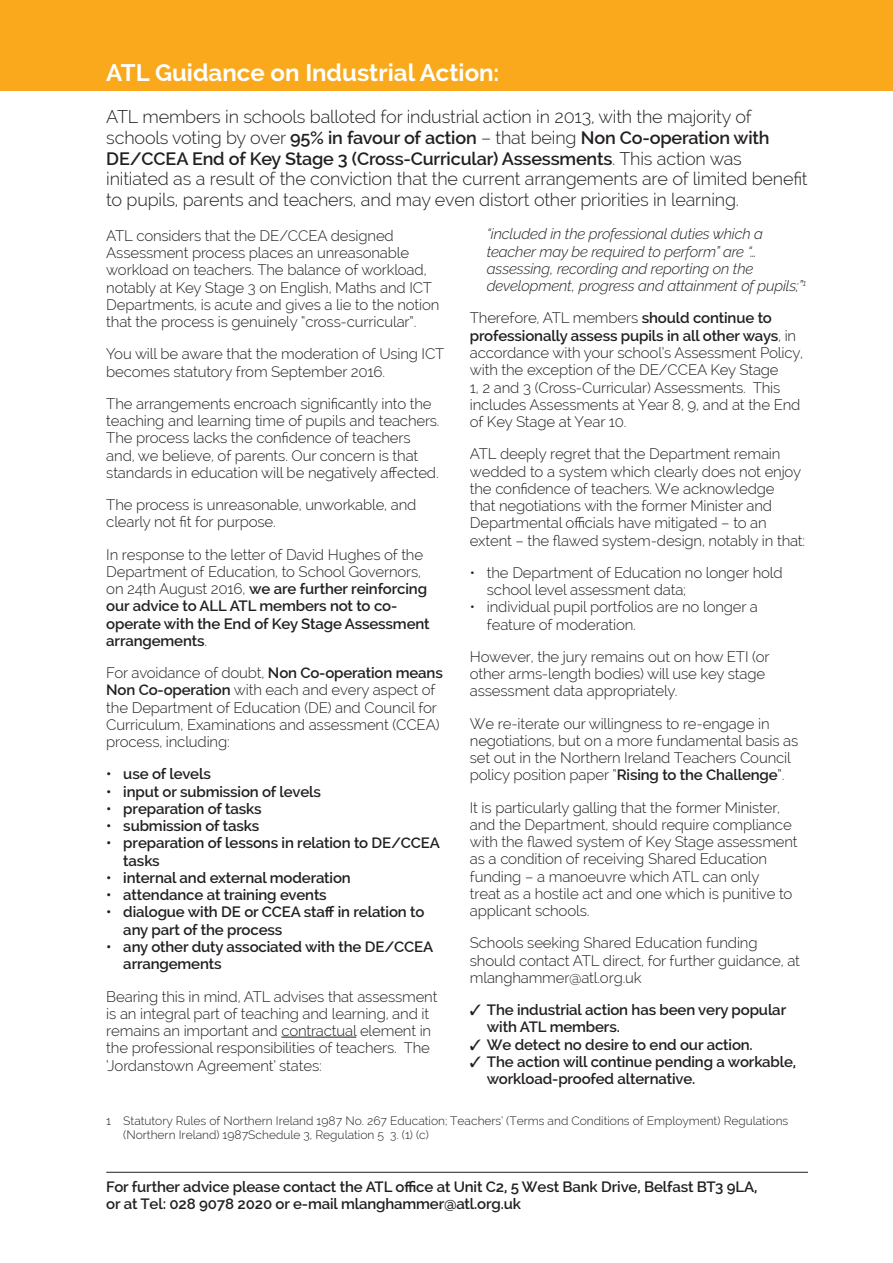
<style>
.page{position:relative;width:893px;height:1263px;background:#fff}
.page>*{position:absolute;margin:0;border:0;box-sizing:border-box;transform-origin:0 0}
.t1{font:700 24px "Raleway";color:#fff}
.t2{font:300 18px/20.7px "Raleway";letter-spacing:-.01em;color:#231f20}
.t3{font:300 15px/17.2px "Raleway";letter-spacing:-.01em;color:#231f20}
.t4{font:600 15px/17.2px "Raleway";letter-spacing:-.01em;color:#231f20}
.t5{font:italic 300 15px/17.2px "Raleway";letter-spacing:-.01em;color:#231f20}
.t6{font:300 12px/13.8px "Raleway";color:#231f20}
.s1{font-weight:600}
.s2{font-weight:300}
</style>
<div class="page">
<hr style="left:281px;top:1037px;width:75px;height:1px;background:#231f20">
<hr style="left:106px;top:1172px;width:702px;height:1px;background:#231f20">
<div style="left:0;top:0;width:893px;height:91px;background:#f9a91b"></div>
<h1 class="t1" style="left:106px;top:59px;width:395px">ATL Guidance on Industrial Action:</h1>
<p class="t2" style="left:106px;top:106px;width:703px">ATL members in schools balloted for industrial action in 2013, with the majority of schools voting by over <span class="s1">95% in favour of action</span> – that being <span class="s1">Non Co-operation with DE/CCEA End of Key Stage 3 (Cross-Curricular) Assessments</span>. This action was initiated as a result of the conviction that the current arrangements are of limited benefit to pupils, parents and teachers, and may even distort other priorities in learning.</p>
<p class="t3" style="left:106px;top:227px;width:335px">ATL considers that the DE/CCEA designed Assessment process places an unreasonable workload on teachers. The balance of workload, notably at Key Stage 3 on English, Maths and ICT Departments, is acute and gives a lie to the notion that the process is genuinely “cross-curricular”.</p>
<p class="t3" style="left:106px;top:345px;width:340px">You will be aware that the moderation of Using ICT becomes statutory from September 2016.</p>
<p class="t3" style="left:106px;top:395px;width:335px">The arrangements encroach significantly into the teaching and learning time of pupils and teachers.<br>The process lacks the confidence of teachers and, we believe, of parents. Our concern is that standards in education will be negatively affected.</p>
<p class="t3" style="left:106px;top:496px;width:312px">The process is unreasonable, unworkable, and clearly not fit for purpose.</p>
<p class="t4" style="left:106px;top:546px;width:325px"><span class="s2">In response to the letter of David Hughes of the Department of Education, to School Governors, on 24th August 2016,</span> we are further reinforcing our advice to ALL ATL members not to co&shy;operate with the End of Key Stage Assessment arrangements<span class="s2">.</span></p>
<p class="t3" style="left:106px;top:664px;width:338px">For avoidance of doubt, <span class="s1">Non Co-operation means Non Co-operation</span> with each and every aspect of the Department of Education (DE) and Council for Curriculum, Examinations and assessment (CCEA) process, including:</p>
<p class="t4" style="left:106px;top:765px;width:106px">• use of levels</p>
<p class="t4" style="left:106px;top:783px;width:216px">• input or submission of levels</p>
<p class="t4" style="left:106px;top:800px;width:157px">• preparation of tasks</p>
<p class="t4" style="left:106px;top:817px;width:154px">• submission of tasks</p>
<p class="t4" style="left:123px;top:834px;width:318px;text-indent:-17px">• preparation of lessons in relation to DE/CCEA tasks</p>
<p class="t4" style="left:106px;top:869px;width:246px">• internal and external moderation</p>
<p class="t4" style="left:106px;top:886px;width:222px">• attendance at training events</p>
<p class="t4" style="left:123px;top:903px;width:303px;text-indent:-17px">• dialogue with DE or CCEA staff in relation to any part of the process</p>
<p class="t4" style="left:123px;top:938px;width:312px;text-indent:-17px">• any other duty associated with the DE/CCEA arrangements</p>
<p class="t3" style="left:106px;top:987px;width:333px">Bearing this in mind, ATL advises that assessment is an integral part of teaching and learning, and it remains an important and contractual element in the professional responsibilities of teachers. The ‘Jordanstown Agreement’ states:</p>
<p class="t5" style="left:487px;top:225px;width:321px">“included in the professional duties which a teacher may be required to perform” are “… assessing, recording and reporting on the development, progress and attainment of pupils;”<sup>1</sup></p>
<p class="t3" style="left:470px;top:309px;width:335px">Therefore, ATL members <span class="s1">should continue to professionally assess pupils in all other ways</span>, in accordance with your school’s Assessment Policy, with the exception of the DE/CCEA Key Stage<br>1, 2 and 3 (Cross-Curricular) Assessments. This includes Assessments at Year 8, 9, and at the End of Key Stage at Year 10.</p>
<p class="t3" style="left:470px;top:445px;width:337px">ATL deeply regret that the Department remain wedded to a system which clearly does not enjoy the confidence of teachers. We acknowledge<br>that negotiations with the former Minister and Departmental officials have mitigated – to an extent – the flawed system-design, notably in that:</p>
<p class="t3" style="left:487px;top:564px;width:297px;text-indent:-17px">• the Department of Education no longer hold school level assessment data;</p>
<p class="t3" style="left:487px;top:598px;width:273px;text-indent:-17px">• individual pupil portfolios are no longer a feature of moderation.</p>
<p class="t3" style="left:470px;top:648px;width:301px">However, the jury remains out on how ETI (or other arms-length bodies) will use key stage assessment data appropriately.</p>
<p class="t3" style="left:470px;top:714px;width:330px">We re-iterate our willingness to re-engage in negotiations, but on a more fundamental basis as set out in the Northern Ireland Teachers Council policy position paper “<span class="s1">Rising to the Challenge</span>”.</p>
<p class="t3" style="left:470px;top:798px;width:329px">It is particularly galling that the former Minister, and the Department, should require compliance with the flawed system of Key Stage assessment as a condition of receiving Shared Education funding – a manoeuvre which ATL can only<br>treat as a hostile act and one which is punitive to applicant schools.</p>
<p class="t3" style="left:470px;top:934px;width:332px">Schools seeking Shared Education funding should contact ATL direct, for further guidance, at mlanghammer@atl.org.uk</p>
<p class="t4" style="left:487px;top:1001px;width:301px;text-indent:-17px">✓ The industrial action has been very popular with ATL members.</p>
<p class="t4" style="left:470px;top:1036px;width:284px">✓ We detect no desire to end our action.</p>
<p class="t4" style="left:487px;top:1053px;width:311px;text-indent:-17px">✓ The action will continue pending a workable, workload-proofed alternative.</p>
<p class="t6" style="left:123px;top:1114px;width:666px;text-indent:-17px">1 Statutory Rules of Northern Ireland 1987 No. 267 Education; Teachers’ (Terms and Conditions of Employment) Regulations (Northern Ireland) 1987Schedule 3, Regulation 5 3. (1) (c)</p>
<p class="t4" style="left:106px;top:1178px;width:653px">For further advice please contact the ATL office at Unit C2, 5 West Bank Drive, Belfast BT3 9LA, or at Tel: 028 9078 2020 or e-mail mlanghammer@atl.org.uk</p>
</div>
